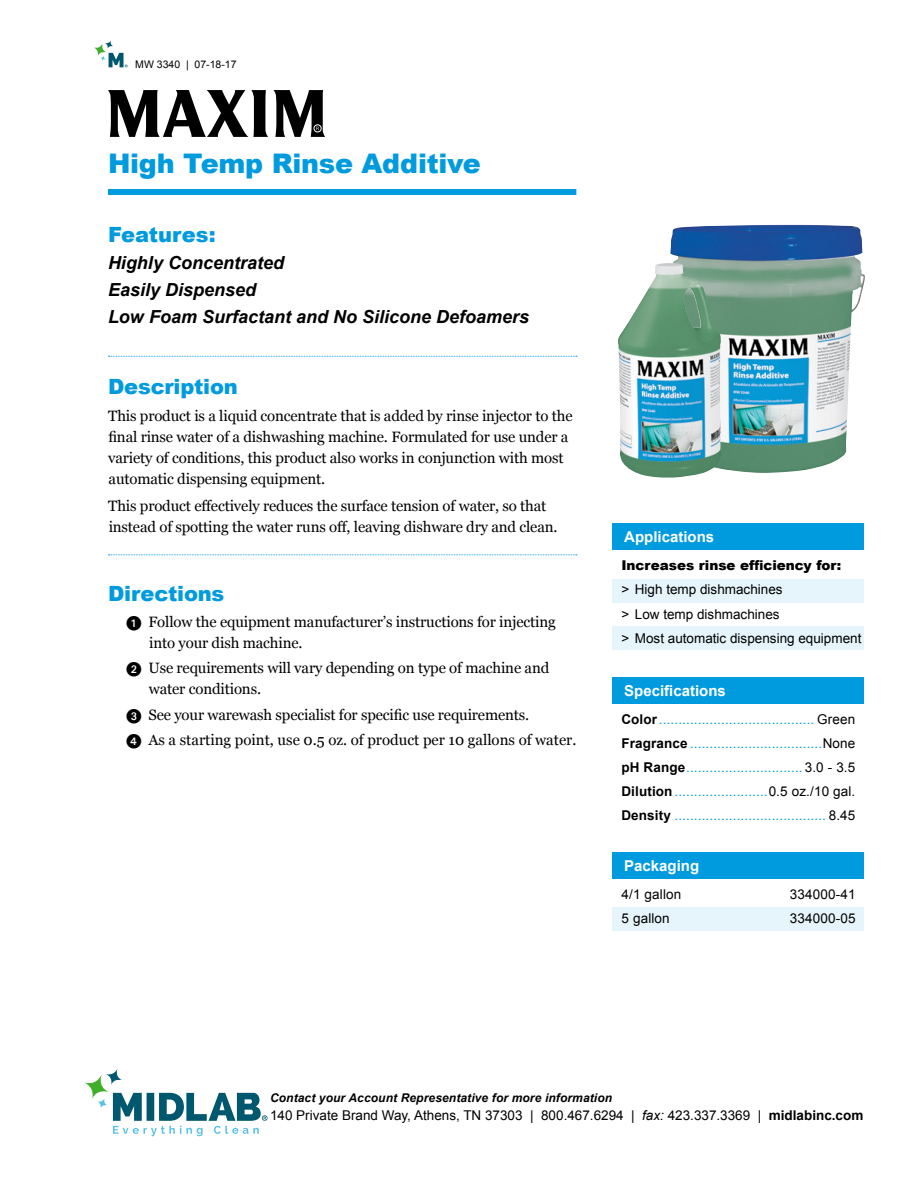
<style>
.page{position:relative;width:918px;height:1188px;background:#fff}
.page>*{position:absolute;margin:0;border:0;box-sizing:border-box;transform-origin:0 0}
.t1{font:900 27px "Arial";letter-spacing:-.01em;color:#009bde}
.t2{font:900 21px "Arial";letter-spacing:-.01em;color:#009bde}
.t3{font:italic 700 18px/27px "Arial";color:#000}
.t4{font:15px/21px "Georgia";letter-spacing:-.01em;color:#000}
.t5{font:700 15px "Arial";color:#fff}
.t6{font:13.5px/24px "Arial";letter-spacing:.01em;color:#009bde;text-align:justify}
.t7{font:13.5px/24px "Arial";color:#000}
.t8{font:900 13.5px "Arial";color:#000}
.t9{font:italic 700 12px "Arial";letter-spacing:.01em;color:#000}
.t10{font:10.5px "Arial";color:#000}
.s1{font-family:"European Pi One"}
.s2{font-weight:700;color:#000}
.s3{color:#000}
.s4{font-style:italic}
.s5{font-weight:700}
</style>
<div class="page">
<svg style="left:113px;top:1093px;width:155px;height:43px"></svg>
<svg style="left:84px;top:1074px;width:25px;height:25px"></svg>
<svg style="left:106px;top:1068px;width:16px;height:17px"></svg>
<svg style="left:97px;top:1098px;width:11px;height:10px"></svg>
<svg style="left:94px;top:43px;width:12px;height:13px"></svg>
<svg style="left:105px;top:40px;width:8px;height:9px"></svg>
<svg style="left:100px;top:53px;width:28px;height:14px"></svg>
<div style="left:612px;top:579px;width:252px;height:24px;background:#e6f5fb"></div>
<div style="left:612px;top:626px;width:252px;height:24px;background:#e6f5fb"></div>
<div style="left:612px;top:524px;width:252px;height:26px;background:#009bde"></div>
<div style="left:612px;top:852px;width:252px;height:27px;background:#009bde"></div>
<div style="left:612px;top:907px;width:252px;height:24px;background:#e6f5fb"></div>
<div style="left:612px;top:677px;width:252px;height:27px;background:#009bde"></div>
<svg style="left:108px;top:90px;width:160px;height:47px"></svg>
<svg style="left:274px;top:90px;width:51px;height:47px"></svg>
<img style="left:670px;top:225px;width:195px;height:248px">
<img style="left:618px;top:263px;width:103px;height:215px">
<div style="left:108px;top:189px;width:468px;height:6px;background:#009bde"></div>
<svg style="left:108px;top:356px;width:469px;height:1px"></svg>
<svg style="left:108px;top:554px;width:469px;height:1px"></svg>
<p class="t10" style="left:135px;top:57px;width:103px">MW 3340 | 07-18-17</p>
<h1 class="t1" style="left:108px;top:143px;width:374px">High Temp Rinse Additive</h1>
<h2 class="t2" style="left:108px;top:220px;width:109px">Features:</h2>
<p class="t3" style="left:108px;top:250px;width:423px">Highly Concentrated<br>Easily Dispensed<br>Low Foam Surfactant and No Silicone Defoamers</p>
<h2 class="t2" style="left:108px;top:371px;width:131px">Description</h2>
<p class="t4" style="left:108px;top:406px;width:466px">This product is a liquid concentrate that is added by rinse injector to the final rinse water of a dishwashing machine. Formulated for use under a variety of conditions, this product also works in conjunction with most automatic dispensing equipment.</p>
<p class="t4" style="left:108px;top:496px;width:451px">This product effectively reduces the surface tension of water, so that instead of spotting the water runs off, leaving dishware dry and clean.</p>
<h2 class="t2" style="left:108px;top:579px;width:118px">Directions</h2>
<p class="t4" style="left:149px;top:611px;width:408px;text-indent:-23px"><span class="s1">1</span> Follow the equipment manufacturer’s instructions for injecting into your dish machine.</p>
<p class="t4" style="left:149px;top:658px;width:402px;text-indent:-22px"><span class="s1">2</span> Use requirements will vary depending on type of machine and water conditions.</p>
<p class="t4" style="left:127px;top:702px;width:451px;line-height:25.5px"><span class="s1">3</span> See your warewash specialist for specific use requirements.<br><span class="s1">4</span> As a starting point, use 0.5 oz. of product per 10 gallons of water.</p>
<p class="t5" style="left:624px;top:527px;width:92px">Applications</p>
<p class="t8" style="left:621px;top:556px;width:222px">Increases rinse efficiency for:</p>
<p class="t7" style="left:621px;top:578px;width:242px">&gt; High temp dishmachines<br>&gt; Low temp dishmachines<br>&gt; Most automatic dispensing equipment</p>
<p class="t5" style="left:624px;top:681px;width:103px">Specifications</p>
<p class="t6" style="left:621px;top:708px;width:235px"><span class="s2">Color</span>........................................ <span class="s3">Green </span><span class="s2">Fragrance</span> ..................................<span class="s3">None </span><span class="s2">pH Range</span>.............................. <span class="s3">3.0 - 3.5<br></span><span class="s2">Dilution</span>........................<span class="s3">0.5 oz./10 gal.<br></span><span class="s2">Density</span> ....................................... <span class="s3">8.45</span></p>
<p class="t5" style="left:624px;top:856px;width:77px">Packaging</p>
<p class="t7" style="left:622px;top:883px;width:61px">4/1 gallon</p>
<p class="t7" style="left:790px;top:883px;width:67px">334000-41</p>
<p class="t7" style="left:622px;top:907px;width:50px">5 gallon</p>
<p class="t7" style="left:790px;top:907px;width:67px">334000-05</p>
<p class="t9" style="left:270px;top:1090px;width:344px">Contact your Account Representative for more information</p>
<p class="t7" style="left:270px;top:1103px;width:595px">140 Private Brand Way, Athens, TN 37303 | 800.467.6294 | <span class="s4">fax:</span> 423.337.3369 | <span class="s5">midlabinc.com</span></p>
</div>
